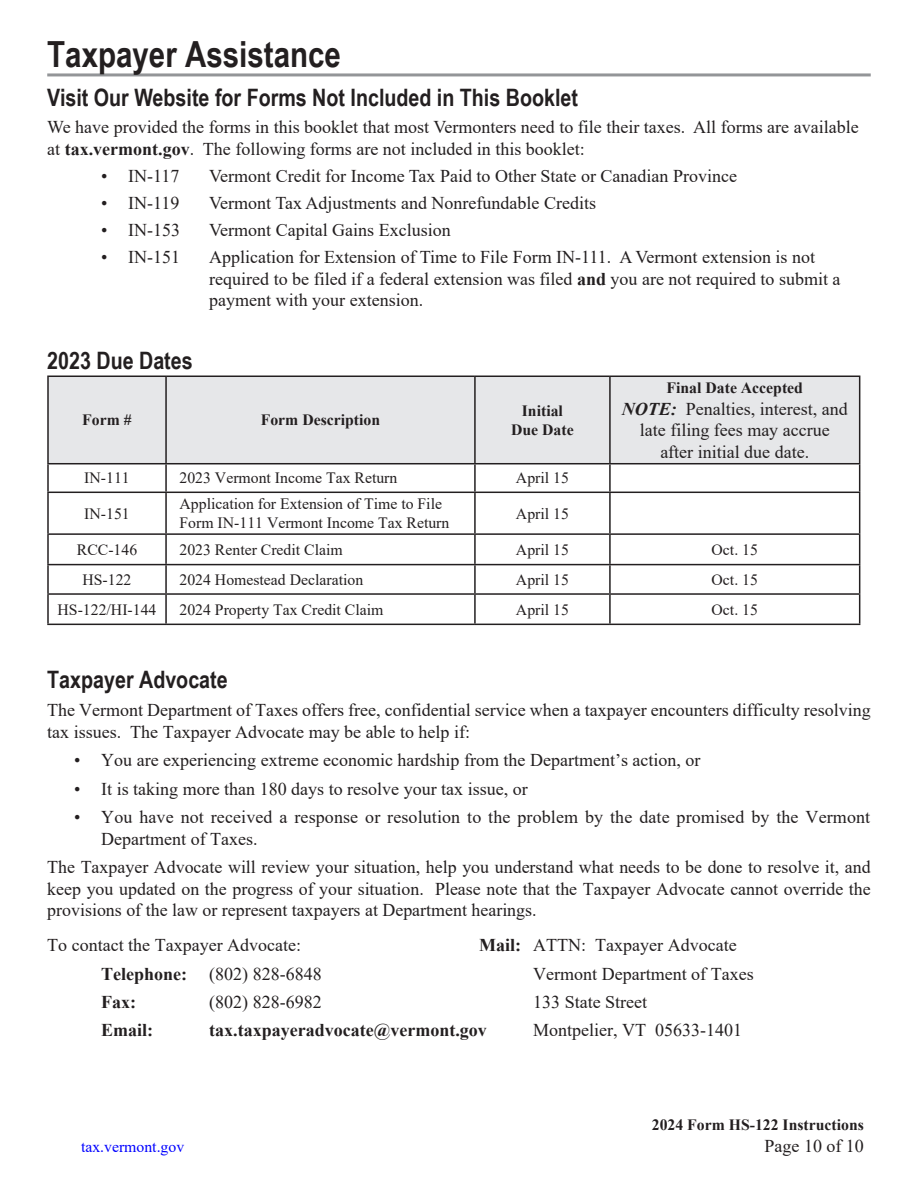
<style>
.page{position:relative;width:918px;height:1188px;background:#fff}
.page>*{position:absolute;margin:0;border:0;box-sizing:border-box;transform-origin:0 0}
._2012IncInst-Normal{font:700 36px "Arial Narrow";color:#231f20}
.INC_Bk_Cover_headings{font:700 24px "Arial Narrow";color:#231f20}
.INC_Bk_Cover_headings-2{font:18px/21.6px "Times New Roman";color:#231f20}
.INC_Bk_Cover_headings-3{font:700 18px "Times New Roman";color:#231f20}
._2012IncInst-Normal-2{font:15.75px/18.9px "Times New Roman";color:#231f20}
._2012IncInst-Normal-3{font:700 15.75px "Times New Roman";color:#231f20}
.t1{font:15.75px "Times New Roman";color:#00f}
.s1{font-weight:700}
.s2{font-weight:700;font-style:italic}
</style>
<div class="page">
<hr style="left:47px;top:73px;width:824px;height:3px;background:#939598">
<div style="left:49px;top:377px;width:810px;height:86px;background:#e6e7e9"></div>
<hr style="left:47px;top:376px;width:119px;height:1px;background:#231f20">
<hr style="left:47px;top:377px;width:2px;height:86px;background:#231f20">
<hr style="left:166px;top:376px;width:309px;height:1px;background:#231f20">
<hr style="left:165px;top:377px;width:2px;height:86px;background:#231f20">
<hr style="left:475px;top:376px;width:135px;height:1px;background:#231f20">
<hr style="left:474px;top:377px;width:2px;height:86px;background:#231f20">
<hr style="left:610px;top:376px;width:250px;height:1px;background:#231f20">
<hr style="left:609px;top:377px;width:2px;height:86px;background:#231f20">
<hr style="left:859px;top:377px;width:1px;height:86px;background:#231f20">
<hr style="left:47px;top:463px;width:119px;height:1px;background:#231f20">
<hr style="left:166px;top:463px;width:309px;height:1px;background:#231f20">
<hr style="left:475px;top:463px;width:135px;height:1px;background:#231f20">
<hr style="left:610px;top:463px;width:250px;height:1px;background:#231f20">
<hr style="left:47px;top:464px;width:2px;height:28px;background:#231f20">
<hr style="left:165px;top:464px;width:2px;height:28px;background:#231f20">
<hr style="left:474px;top:464px;width:2px;height:28px;background:#231f20">
<hr style="left:609px;top:464px;width:2px;height:28px;background:#231f20">
<svg style="left:859px;top:464px;width:1px;height:28px"></svg>
<hr style="left:47px;top:492px;width:119px;height:1px;background:#231f20">
<hr style="left:47px;top:493px;width:2px;height:40px;background:#231f20">
<hr style="left:166px;top:492px;width:309px;height:1px;background:#231f20">
<hr style="left:165px;top:493px;width:2px;height:40px;background:#231f20">
<hr style="left:475px;top:492px;width:135px;height:1px;background:#231f20">
<hr style="left:474px;top:493px;width:2px;height:40px;background:#231f20">
<hr style="left:610px;top:492px;width:250px;height:1px;background:#231f20">
<hr style="left:609px;top:493px;width:2px;height:40px;background:#231f20">
<hr style="left:859px;top:493px;width:1px;height:40px;background:#231f20">
<hr style="left:47px;top:533px;width:119px;height:2px;background:#231f20">
<hr style="left:47px;top:535px;width:2px;height:29px;background:#231f20">
<hr style="left:166px;top:533px;width:309px;height:2px;background:#231f20">
<hr style="left:165px;top:535px;width:2px;height:29px;background:#231f20">
<hr style="left:475px;top:533px;width:135px;height:2px;background:#231f20">
<hr style="left:474px;top:535px;width:2px;height:29px;background:#231f20">
<hr style="left:610px;top:533px;width:250px;height:2px;background:#231f20">
<hr style="left:609px;top:535px;width:2px;height:29px;background:#231f20">
<hr style="left:47px;top:564px;width:119px;height:1px;background:#231f20">
<hr style="left:47px;top:565px;width:2px;height:28px;background:#231f20">
<hr style="left:166px;top:564px;width:309px;height:1px;background:#231f20">
<hr style="left:165px;top:565px;width:2px;height:28px;background:#231f20">
<hr style="left:475px;top:564px;width:135px;height:1px;background:#231f20">
<hr style="left:474px;top:565px;width:2px;height:28px;background:#231f20">
<hr style="left:610px;top:564px;width:250px;height:1px;background:#231f20">
<hr style="left:609px;top:565px;width:2px;height:28px;background:#231f20">
<hr style="left:47px;top:593px;width:119px;height:2px;background:#231f20">
<hr style="left:47px;top:595px;width:2px;height:29px;background:#231f20">
<hr style="left:166px;top:593px;width:309px;height:2px;background:#231f20">
<hr style="left:165px;top:595px;width:2px;height:29px;background:#231f20">
<hr style="left:475px;top:593px;width:135px;height:2px;background:#231f20">
<hr style="left:474px;top:595px;width:2px;height:29px;background:#231f20">
<hr style="left:610px;top:593px;width:250px;height:2px;background:#231f20">
<hr style="left:609px;top:595px;width:2px;height:29px;background:#231f20">
<svg style="left:859px;top:535px;width:1px;height:89px"></svg>
<hr style="left:47px;top:624px;width:119px;height:1px;background:#231f20">
<hr style="left:166px;top:624px;width:309px;height:1px;background:#231f20">
<hr style="left:475px;top:624px;width:135px;height:1px;background:#231f20">
<hr style="left:610px;top:624px;width:250px;height:1px;background:#231f20">
<p class="_2012IncInst-Normal" style="left:47px;top:27px;width:295px">Taxpayer Assistance</p>
<p class="INC_Bk_Cover_headings" style="left:47px;top:80px;width:532px">Visit Our Website for Forms Not Included in This Booklet</p>
<p class="INC_Bk_Cover_headings-2" style="left:47px;top:116px;width:813px">We have provided the forms in this booklet that most Vermonters need to file their taxes. All forms are available at <span class="s1">tax.vermont.gov</span>. The following forms are not included in this booklet:</p>
<p class="INC_Bk_Cover_headings-2" style="left:101px;top:165px;width:80px">• IN-117</p>
<p class="INC_Bk_Cover_headings-2" style="left:209px;top:165px;width:529px">Vermont Credit for Income Tax Paid to Other State or Canadian Province</p>
<p class="INC_Bk_Cover_headings-2" style="left:101px;top:192px;width:80px">• IN-119</p>
<p class="INC_Bk_Cover_headings-2" style="left:209px;top:192px;width:388px">Vermont Tax Adjustments and Nonrefundable Credits</p>
<p class="INC_Bk_Cover_headings-2" style="left:101px;top:219px;width:80px">• IN-153</p>
<p class="INC_Bk_Cover_headings-2" style="left:209px;top:219px;width:243px">Vermont Capital Gains Exclusion</p>
<p class="INC_Bk_Cover_headings-2" style="left:101px;top:246px;width:80px">• IN-151</p>
<p class="INC_Bk_Cover_headings-2" style="left:209px;top:246px;width:633px">Application for Extension of Time to File Form IN-111. A Vermont extension is not required to be filed if a federal extension was filed <span class="s1">and</span> you are not required to submit a payment with your extension.</p>
<p class="INC_Bk_Cover_headings" style="left:47px;top:343px;width:147px">2023 Due Dates</p>
<p class="_2012IncInst-Normal-3" style="left:82px;top:409px;width:51px">Form #</p>
<p class="_2012IncInst-Normal-3" style="left:261px;top:409px;width:121px">Form Description</p>
<p class="_2012IncInst-Normal-3" style="left:522px;top:399px;width:43px">Initial</p>
<p class="_2012IncInst-Normal-3" style="left:511px;top:418px;width:64px">Due Date</p>
<p class="_2012IncInst-Normal-3" style="left:667px;top:376px;width:138px">Final Date Accepted</p>
<p class="INC_Bk_Cover_headings-2" style="left:622px;top:397px;width:227px;text-align:center"><span class="s2">NOTE:</span> Penalties, interest, and late filing fees may accrue after initial due date.</p>
<p class="_2012IncInst-Normal-2" style="left:84px;top:468px;width:47px">IN-111</p>
<p class="_2012IncInst-Normal-2" style="left:180px;top:468px;width:219px">2023 Vermont Income Tax Return</p>
<p class="_2012IncInst-Normal-2" style="left:516px;top:468px;width:54px">April 15</p>
<p class="_2012IncInst-Normal-2" style="left:84px;top:503px;width:47px">IN-151</p>
<p class="_2012IncInst-Normal-2" style="left:180px;top:494px;width:271px">Application for Extension of Time to File<br>Form IN-111 Vermont Income Tax Return</p>
<p class="_2012IncInst-Normal-2" style="left:516px;top:503px;width:54px">April 15</p>
<p class="_2012IncInst-Normal-2" style="left:77px;top:540px;width:62px">RCC-146</p>
<p class="_2012IncInst-Normal-2" style="left:180px;top:540px;width:165px">2023 Renter Credit Claim</p>
<p class="_2012IncInst-Normal-2" style="left:516px;top:540px;width:54px">April 15</p>
<p class="_2012IncInst-Normal-2" style="left:712px;top:540px;width:48px">Oct. 15</p>
<p class="_2012IncInst-Normal-2" style="left:83px;top:570px;width:50px">HS-122</p>
<p class="_2012IncInst-Normal-2" style="left:180px;top:570px;width:185px">2024 Homestead Declaration</p>
<p class="_2012IncInst-Normal-2" style="left:516px;top:570px;width:54px">April 15</p>
<p class="_2012IncInst-Normal-2" style="left:712px;top:570px;width:48px">Oct. 15</p>
<p class="_2012IncInst-Normal-2" style="left:58px;top:599px;width:100px">HS-122/HI-144</p>
<p class="_2012IncInst-Normal-2" style="left:180px;top:599px;width:205px">2024 Property Tax Credit Claim</p>
<p class="_2012IncInst-Normal-2" style="left:516px;top:599px;width:54px">April 15</p>
<p class="_2012IncInst-Normal-2" style="left:712px;top:599px;width:48px">Oct. 15</p>
<p class="INC_Bk_Cover_headings" style="left:47px;top:661px;width:182px">Taxpayer Advocate</p>
<p class="INC_Bk_Cover_headings-2" style="left:47px;top:699px;width:825px">The Vermont Department of Taxes offers free, confidential service when a taxpayer encounters difficulty resolving tax issues. The Taxpayer Advocate may be able to help if:</p>
<p class="INC_Bk_Cover_headings-2" style="left:74px;top:749px;width:628px">• You are experiencing extreme economic hardship from the Department’s action, or</p>
<p class="INC_Bk_Cover_headings-2" style="left:74px;top:777px;width:455px">• It is taking more than 180 days to resolve your tax issue, or</p>
<p class="INC_Bk_Cover_headings-2" style="left:101px;top:806px;width:770px;text-indent:-27px">• You have not received a response or resolution to the problem by the date promised by the Vermont<br>Department of Taxes.</p>
<p class="INC_Bk_Cover_headings-2" style="left:47px;top:856px;width:825px;text-align:justify">The Taxpayer Advocate will review your situation, help you understand what needs to be done to resolve it, and keep you updated on the progress of your situation. Please note that the Taxpayer Advocate cannot override the provisions of the law or represent taxpayers at Department hearings.</p>
<p class="INC_Bk_Cover_headings-2" style="left:47px;top:934px;width:255px">To contact the Taxpayer Advocate:</p>
<p class="INC_Bk_Cover_headings-2" style="left:479px;top:934px;width:259px"><span class="s1">Mail:</span> ATTN: Taxpayer Advocate</p>
<p class="INC_Bk_Cover_headings-2" style="left:101px;top:962px;width:222px"><span class="s1">Telephone:</span> (802) 828-6848</p>
<p class="INC_Bk_Cover_headings-2" style="left:533px;top:962px;width:222px">Vermont Department of Taxes</p>
<p class="INC_Bk_Cover_headings-3" style="left:101px;top:989px;width:36px">Fax:</p>
<p class="INC_Bk_Cover_headings-2" style="left:209px;top:991px;width:114px">(802) 828-6982</p>
<p class="INC_Bk_Cover_headings-2" style="left:533px;top:991px;width:115px">133 State Street</p>
<p class="INC_Bk_Cover_headings-3" style="left:101px;top:1017px;width:54px">Email:</p>
<p class="INC_Bk_Cover_headings-3" style="left:209px;top:1017px;width:279px">tax.taxpayeradvocate@vermont.gov</p>
<p class="INC_Bk_Cover_headings-2" style="left:533px;top:1019px;width:210px">Montpelier, VT 05633-1401</p>
<p class="_2012IncInst-Normal-3" style="left:652px;top:1114px;width:214px">2024 Form HS-122 Instructions</p>
<p class="t1" style="left:81px;top:1136px;width:105px">tax.vermont.gov</p>
<p class="INC_Bk_Cover_headings-2" style="left:765px;top:1135px;width:101px">Page 10 of 10</p>
</div>
